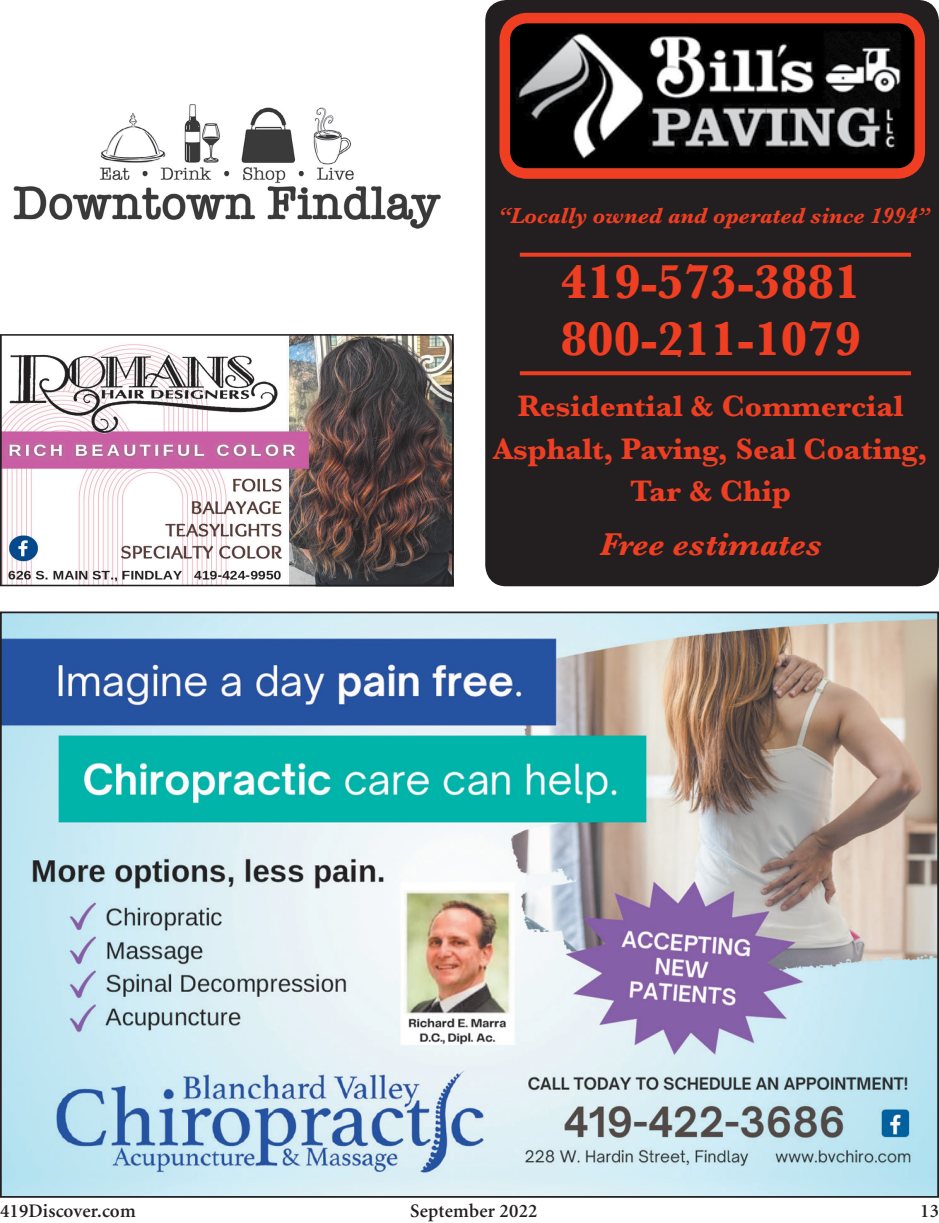
<style>
.page{position:relative;width:939px;height:1223px;background:#fff}
.page>*{position:absolute;margin:0;border:0;box-sizing:border-box;transform-origin:0 0}
.t1{font:700 49.18px/56.9px "Baskerville";color:#ef3e22}
.t2{font:italic 700 32.73px "Baskerville";color:#ef3e22}
.t3{font:700 30.8px/42.5px "Baskerville";color:#ef3e22;text-align:center}
.t4{font:italic 700 22.57px "Baskerville";color:#ef3e22}
.t5{font:600 19.25px "Minion";letter-spacing:.01em;color:#231f20}
</style>
<div class="page">
<img style="left:13px;top:104px;width:428px;height:125px">
<svg style="left:0;top:334px;width:454px;height:252px"></svg>
<div style="left:485px;top:0;width:454px;height:586px;background:#231f20;border-radius:21px"></div>
<img style="left:510px;top:24px;width:404px;height:144px">
<div style="left:499px;top:13px;width:426px;height:166px;border:10px solid #ef3e22;border-radius:22px"></div>
<svg style="left:520px;top:253px;width:391px;height:4px;background:#e13b21"></svg>
<svg style="left:520px;top:371px;width:391px;height:4px;background:#e33c21"></svg>
<img style="left:3px;top:614px;width:933px;height:580px">
<p class="t4" style="left:497px;top:200px;width:434px">“Locally owned and operated since 1994”</p>
<p class="t1" style="left:560px;top:254px;width:302px">419-573-3881<br>800-211-1079</p>
<p class="t3" style="left:493px;top:385px;width:435px">Residential &amp; Commercial<br>Asphalt, Paving, Seal Coating,<br>Tar &amp; Chip</p>
<p class="t2" style="left:600px;top:522px;width:223px">Free estimates</p>
<p class="t5" style="left:0;top:1200px;width:137px">419Discover.com</p>
<p class="t5" style="left:410px;top:1200px;width:129px">September 2022</p>
<p class="t5" style="left:920px;top:1200px;width:20px">13</p>
</div>
